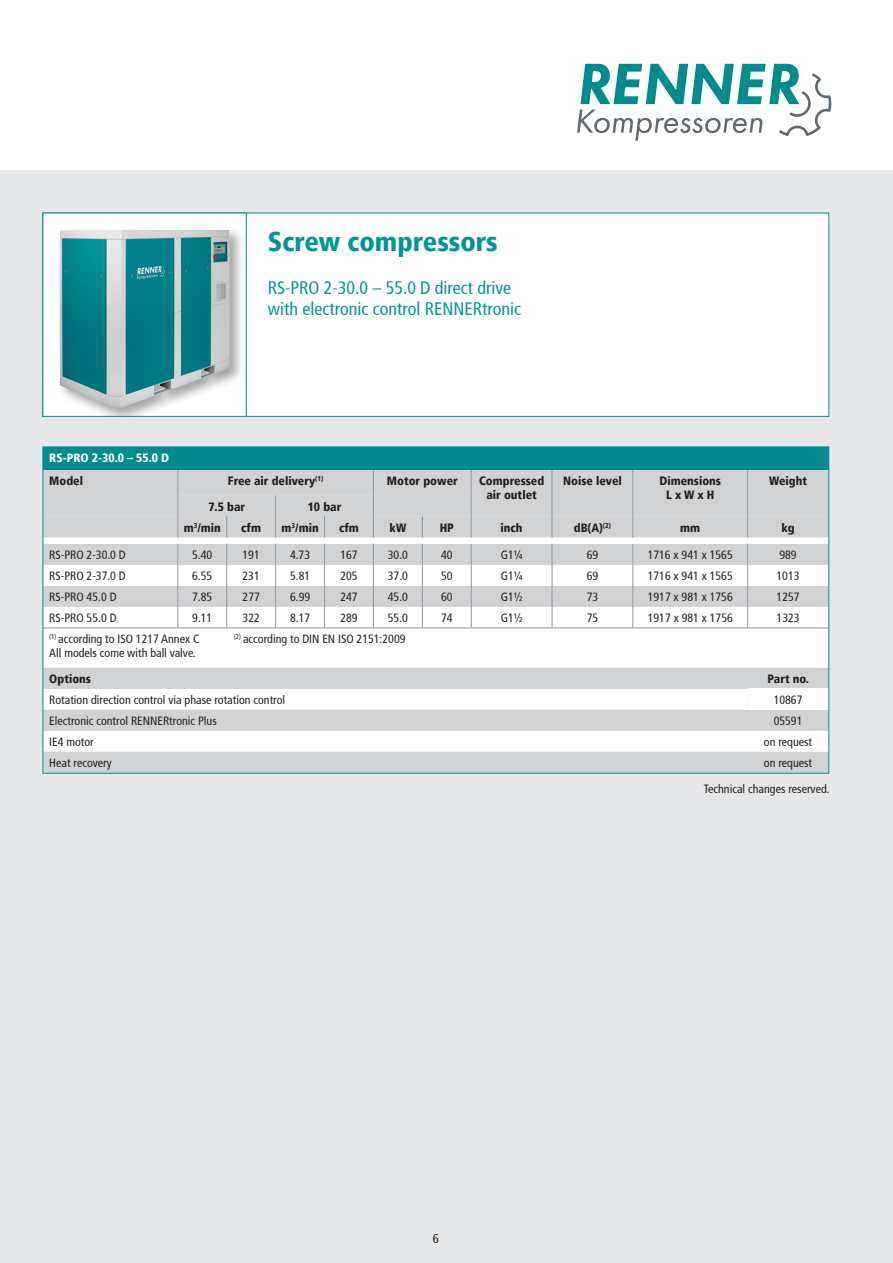
<style>
.page{position:relative;width:893px;height:1263px;background:#fff}
.page>*{position:absolute;margin:0;border:0;box-sizing:border-box;transform-origin:0 0}
.t1{font:900 condensed 27px "Frutiger";color:#009598}
.t2{font:condensed 18px/21.6px "Frutiger";color:#009598}
.t3{font:condensed 12.75px "Frutiger";color:#231f20}
.t4{font:condensed 12px/26.4px "Frutiger";color:#231f20}
.t5{font:900 condensed 12px/14.4px "Frutiger";color:#231f20;text-align:center}
.t6{font:900 condensed 12px "Frutiger";color:#fff}
</style>
<div class="page">
<div style="left:0;top:170px;width:893px;height:1093px;background:#e6e7e9"></div>
<svg style="left:577px;top:64px;width:254px;height:77px"></svg>
<div style="left:43px;top:213px;width:786px;height:203px;background:#fff"></div>
<div style="left:57px;top:227px;width:188px;height:189px;background:#231f20;opacity:.4"></div>
<img style="left:60px;top:230px;width:169px;height:178px">
<div style="left:43px;top:447px;width:785px;height:23px;background:#008c8c"></div>
<svg style="left:45px;top:537px;width:782px;height:7px;fill:#fff"></svg>
<div style="left:45px;top:628px;width:782px;height:40px;background:#fff"></div>
<svg style="left:45px;top:668px;width:782px;height:104px;fill:#d1d2d4"></svg>
<div style="left:748px;top:689px;width:80px;height:21px;background:#fff"></div>
<svg style="left:45px;top:544px;width:782px;height:83px"></svg>
<div style="left:45px;top:470px;width:782px;height:67px;background:#d1d2d4"></div>
<hr style="left:43px;top:627px;width:135px;height:1px;background:#939598">
<hr style="left:178px;top:627px;width:49px;height:1px;background:#939598">
<hr style="left:227px;top:627px;width:49px;height:1px;background:#939598">
<hr style="left:276px;top:627px;width:49px;height:1px;background:#939598">
<hr style="left:325px;top:627px;width:48px;height:1px;background:#939598">
<hr style="left:373px;top:627px;width:49px;height:1px;background:#939598">
<hr style="left:422px;top:627px;width:49px;height:1px;background:#939598">
<hr style="left:471px;top:627px;width:81px;height:1px;background:#939598">
<hr style="left:552px;top:627px;width:81px;height:1px;background:#939598">
<hr style="left:633px;top:627px;width:115px;height:1px;background:#939598">
<hr style="left:748px;top:627px;width:80px;height:1px;background:#939598">
<h1 class="t1" style="left:268px;top:225px;width:231px">Screw compressors</h1>
<h2 class="t2" style="left:268px;top:277px;width:255px">RS-PRO 2-30.0 – 55.0 D direct drive with electronic control RENNERtronic</h2>
<p class="t6" style="left:49px;top:451px;width:121px">RS-PRO 2-30.0 – 55.0 D</p>
<p class="t5" style="left:49px;top:474px;width:35px">Model</p>
<p class="t5" style="left:228px;top:474px;width:97px">Free air delivery<sup>(1)</sup></p>
<p class="t5" style="left:387px;top:474px;width:72px">Motor power</p>
<p class="t5" style="left:479px;top:474px;width:67px">Compressed air outlet</p>
<p class="t5" style="left:563px;top:474px;width:60px">Noise level</p>
<p class="t5" style="left:659px;top:474px;width:63px">Dimensions<br>L x W x H</p>
<p class="t5" style="left:769px;top:474px;width:39px">Weight</p>
<p class="t5" style="left:208px;top:499px;width:38px">7.5 bar</p>
<p class="t5" style="left:308px;top:499px;width:35px">10 bar</p>
<p class="t5" style="left:184px;top:520px;width:39px">m<sup>3</sup>/min</p>
<p class="t5" style="left:241px;top:520px;width:21px">cfm</p>
<p class="t5" style="left:281px;top:520px;width:39px">m<sup>3</sup>/min</p>
<p class="t5" style="left:339px;top:520px;width:21px">cfm</p>
<p class="t5" style="left:390px;top:520px;width:18px">kW</p>
<p class="t5" style="left:440px;top:520px;width:16px">HP</p>
<p class="t5" style="left:501px;top:520px;width:24px">inch</p>
<p class="t5" style="left:574px;top:520px;width:39px">dB(A)<sup>(2)</sup></p>
<p class="t5" style="left:680px;top:520px;width:22px">mm</p>
<p class="t5" style="left:781px;top:520px;width:15px">kg</p>
<p class="t4" style="left:49px;top:542px;width:78px">RS-PRO 2-30.0 D</p>
<p class="t4" style="left:192px;top:542px;width:22px">5.40</p>
<p class="t4" style="left:243px;top:542px;width:19px">191</p>
<p class="t4" style="left:290px;top:542px;width:22px">4.73</p>
<p class="t4" style="left:340px;top:542px;width:19px">167</p>
<p class="t4" style="left:388px;top:542px;width:22px">30.0</p>
<p class="t4" style="left:441px;top:542px;width:13px">40</p>
<p class="t4" style="left:501px;top:542px;width:23px">G1¼</p>
<p class="t4" style="left:587px;top:542px;width:13px">69</p>
<p class="t4" style="left:648px;top:542px;width:87px">1716 x 941 x 1565</p>
<p class="t4" style="left:779px;top:542px;width:19px">989</p>
<p class="t4" style="left:49px;top:563px;width:78px">RS-PRO 2-37.0 D</p>
<p class="t4" style="left:192px;top:563px;width:22px">6.55</p>
<p class="t4" style="left:243px;top:563px;width:19px">231</p>
<p class="t4" style="left:290px;top:563px;width:22px">5.81</p>
<p class="t4" style="left:340px;top:563px;width:19px">205</p>
<p class="t4" style="left:388px;top:563px;width:22px">37.0</p>
<p class="t4" style="left:441px;top:563px;width:13px">50</p>
<p class="t4" style="left:501px;top:563px;width:23px">G1¼</p>
<p class="t4" style="left:587px;top:563px;width:13px">69</p>
<p class="t4" style="left:648px;top:563px;width:87px">1716 x 941 x 1565</p>
<p class="t4" style="left:776px;top:563px;width:25px">1013</p>
<p class="t4" style="left:49px;top:584px;width:69px">RS-PRO 45.0 D</p>
<p class="t4" style="left:192px;top:584px;width:22px">7.85</p>
<p class="t4" style="left:243px;top:584px;width:19px">277</p>
<p class="t4" style="left:290px;top:584px;width:22px">6.99</p>
<p class="t4" style="left:340px;top:584px;width:19px">247</p>
<p class="t4" style="left:388px;top:584px;width:22px">45.0</p>
<p class="t4" style="left:441px;top:584px;width:13px">60</p>
<p class="t4" style="left:501px;top:584px;width:23px">G1½</p>
<p class="t4" style="left:587px;top:584px;width:13px">73</p>
<p class="t4" style="left:648px;top:584px;width:87px">1917 x 981 x 1756</p>
<p class="t4" style="left:776px;top:584px;width:25px">1257</p>
<p class="t4" style="left:49px;top:605px;width:69px">RS-PRO 55.0 D</p>
<p class="t4" style="left:192px;top:605px;width:22px">9.11</p>
<p class="t4" style="left:243px;top:605px;width:19px">322</p>
<p class="t4" style="left:290px;top:605px;width:22px">8.17</p>
<p class="t4" style="left:340px;top:605px;width:19px">289</p>
<p class="t4" style="left:388px;top:605px;width:22px">55.0</p>
<p class="t4" style="left:441px;top:605px;width:13px">74</p>
<p class="t4" style="left:501px;top:605px;width:23px">G1½</p>
<p class="t4" style="left:587px;top:605px;width:13px">75</p>
<p class="t4" style="left:648px;top:605px;width:87px">1917 x 981 x 1756</p>
<p class="t4" style="left:777px;top:605px;width:25px">1323</p>
<p class="t4" style="left:49px;top:626px;width:152px"><sup>(1)</sup> according to ISO 1217 Annex C</p>
<p class="t4" style="left:234px;top:626px;width:173px"><sup>(2)</sup> according to DIN EN ISO 2151:2009</p>
<p class="t4" style="left:49px;top:640px;width:148px">All models come with ball valve.</p>
<p class="t5" style="left:49px;top:671px;width:43px">Options</p>
<p class="t5" style="left:767px;top:671px;width:43px">Part no.</p>
<p class="t4" style="left:49px;top:687px;width:237px">Rotation direction control via phase rotation control</p>
<p class="t4" style="left:774px;top:687px;width:30px">10867</p>
<p class="t4" style="left:49px;top:708px;width:169px">Electronic control RENNERtronic Plus</p>
<p class="t4" style="left:774px;top:708px;width:30px">05591</p>
<p class="t4" style="left:49px;top:729px;width:46px">IE4 motor</p>
<p class="t4" style="left:764px;top:729px;width:50px">on request</p>
<p class="t4" style="left:49px;top:750px;width:64px">Heat recovery</p>
<p class="t4" style="left:704px;top:750px;width:127px;text-indent:60px">on request<br>Technical changes reserved.</p>
<p class="t3" style="left:433px;top:1231px;width:8px">6</p>
</div>
